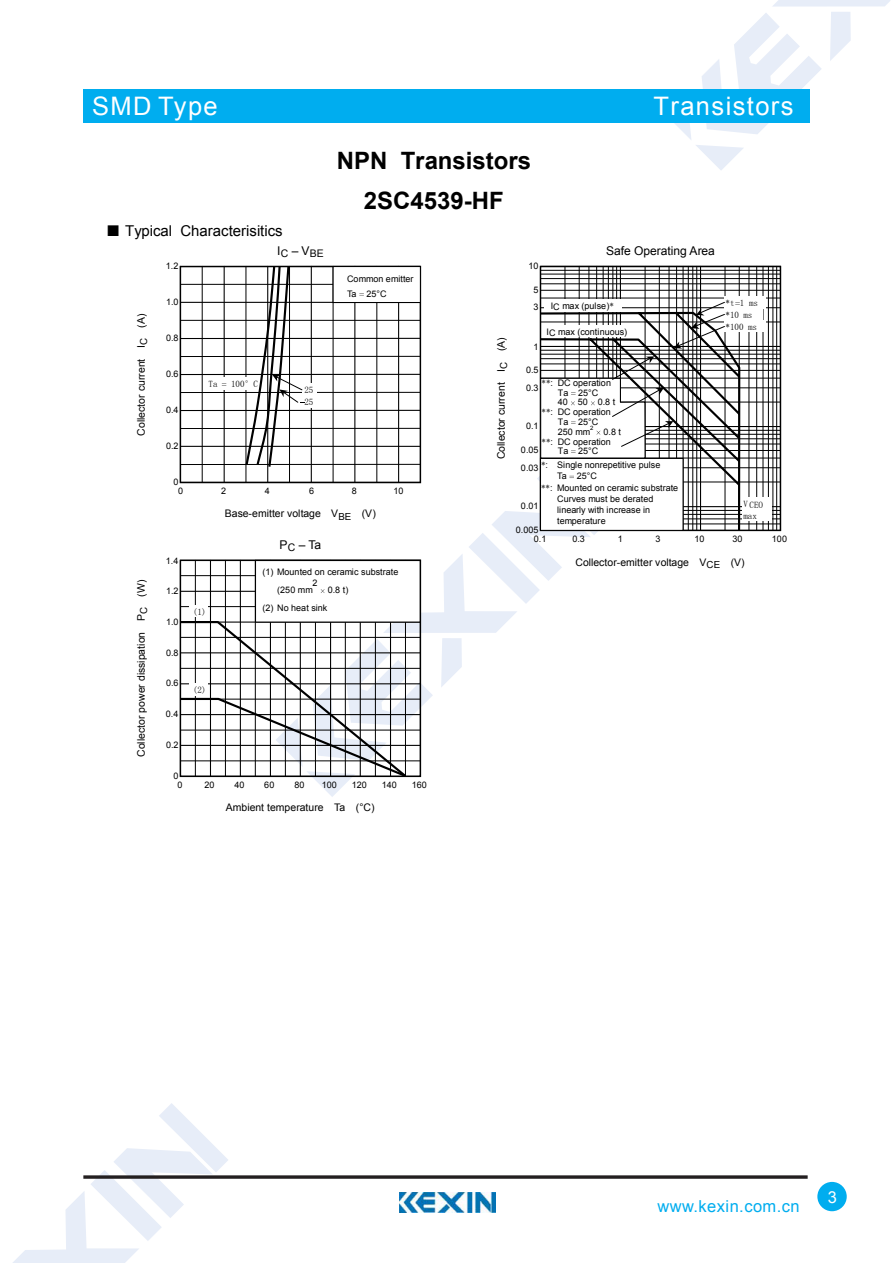
<style>
.page{position:relative;width:893px;height:1263px;background:#fff}
.page>*{position:absolute;margin:0;border:0;box-sizing:border-box;transform-origin:0 0}
.t1{font:25.5px "Arial";letter-spacing:.055em;color:#fff}
.t2{font:700 24px/39.3px "Arial";color:#000;text-align:center}
.t3{font:16.5px "Arial";letter-spacing:.025em;color:#00adef}
.t4{font:16.5px "Arial";color:#fff}
.t5{font:15px "Arial";color:#000}
.t6{font:12px "Arial";letter-spacing:-.005em;color:#000}
.t7{font:10.5px "Arial";color:#000}
.t8{font:9px/18px "Arial";color:#000}
.t9{font:9px/12px "Arial";color:#000}
.t10{font:6px "Arial";color:#000}
.s1{font-family:"Sim Sun"}
.s2{font-family:"Times New Roman"}
</style>
<div class="page">
<svg style="left:674px;top:0;width:216px;height:170px"></svg>
<svg style="left:13px;top:1103px;width:215px;height:160px"></svg>
<div style="left:83px;top:89px;width:726px;height:34px;background:#00adef"></div>
<svg style="left:83px;top:1175px;width:725px;height:4px;background:#433f40"></svg>
<div style="left:817px;top:1182px;width:30px;height:29px;background:#00adef;border-radius:50%"></div>
<img style="left:400px;top:1193px;width:95px;height:20px">
<hr style="left:748px;top:266px;width:1px;height:264px;background:#000">
<hr style="left:725px;top:266px;width:1px;height:264px;background:#000">
<hr style="left:739px;top:266px;width:1px;height:264px;background:#000">
<hr style="left:756px;top:266px;width:1px;height:264px;background:#000">
<hr style="left:763px;top:266px;width:1px;height:264px;background:#000">
<hr style="left:768px;top:266px;width:1px;height:264px;background:#000">
<hr style="left:772px;top:266px;width:1px;height:264px;background:#000">
<hr style="left:776px;top:266px;width:1px;height:264px;background:#000">
<hr style="left:540px;top:426px;width:240px;height:1px;background:#000">
<hr style="left:541px;top:378px;width:239px;height:1px;background:#000">
<hr style="left:541px;top:402px;width:239px;height:1px;background:#000">
<hr style="left:541px;top:387px;width:239px;height:1px;background:#000">
<hr style="left:541px;top:370px;width:239px;height:1px;background:#000">
<hr style="left:541px;top:364px;width:239px;height:1px;background:#000">
<hr style="left:541px;top:358px;width:239px;height:1px;background:#000">
<hr style="left:541px;top:354px;width:239px;height:1px;background:#000">
<hr style="left:541px;top:350px;width:239px;height:1px;background:#000">
<hr style="left:540px;top:506px;width:240px;height:1px;background:#000">
<hr style="left:541px;top:458px;width:239px;height:1px;background:#000">
<hr style="left:541px;top:482px;width:239px;height:1px;background:#000">
<hr style="left:541px;top:467px;width:239px;height:1px;background:#000">
<hr style="left:541px;top:450px;width:239px;height:1px;background:#000">
<hr style="left:541px;top:444px;width:239px;height:1px;background:#000">
<hr style="left:541px;top:438px;width:239px;height:1px;background:#000">
<hr style="left:541px;top:434px;width:239px;height:1px;background:#000">
<hr style="left:541px;top:430px;width:239px;height:1px;background:#000">
<hr style="left:541px;top:524px;width:239px;height:1px;background:#000">
<hr style="left:541px;top:519px;width:239px;height:1px;background:#000">
<hr style="left:541px;top:514px;width:239px;height:1px;background:#000">
<hr style="left:541px;top:510px;width:239px;height:1px;background:#000">
<hr style="left:540px;top:346px;width:240px;height:1px;background:#000">
<hr style="left:541px;top:298px;width:239px;height:1px;background:#000">
<hr style="left:541px;top:322px;width:239px;height:1px;background:#000">
<hr style="left:541px;top:307px;width:239px;height:1px;background:#000">
<hr style="left:541px;top:290px;width:239px;height:1px;background:#000">
<hr style="left:541px;top:283px;width:239px;height:1px;background:#000">
<hr style="left:541px;top:278px;width:239px;height:1px;background:#000">
<hr style="left:541px;top:274px;width:239px;height:1px;background:#000">
<hr style="left:541px;top:270px;width:239px;height:1px;background:#000">
<div style="left:723px;top:321px;width:42px;height:11px;background:#fff"></div>
<div style="left:723px;top:296px;width:42px;height:12px;background:#fff"></div>
<div style="left:723px;top:308px;width:39px;height:13px;background:#fff"></div>
<div style="left:741px;top:497px;width:30px;height:24px;background:#fff"></div>
<svg style="left:725px;top:332px;width:17px;height:200px"></svg>
<svg style="left:179px;top:265px;width:546px;height:532px"></svg>
<h1 class="t1" style="left:92px;top:89px;width:127px">SMD Type</h1>
<h3 class="t5" style="left:106px;top:221px;width:178px"><span class="s1">■</span> Typical Characterisitics</h3>
<p class="t7" style="left:134px;top:436px;width:123px;rotate:-90deg">Collector current I<sub>C</sub> (A)</p>
<p class="t8" style="left:166px;top:257px;width:14px">1.2</p>
<p class="t8" style="left:166px;top:293px;width:14px">1.0</p>
<p class="t8" style="left:166px;top:329px;width:14px">0.8</p>
<p class="t8" style="left:166px;top:365px;width:14px">0.6</p>
<p class="t8" style="left:166px;top:401px;width:14px">0.4</p>
<p class="t8" style="left:166px;top:437px;width:14px">0.2</p>
<h3 class="t6" style="left:277px;top:243px;width:48px">I<sub>C</sub> – V<sub>BE</sub></h3>
<p class="t9" style="left:208px;top:378px;width:11px">Ta</p>
<p class="t9" style="left:231px;top:378px;width:29px">100°C</p>
<p class="t9" style="left:304px;top:384px;width:11px">25<br>25</p>
<h2 class="t2" style="left:337px;top:142px;width:196px">NPN Transistors<br>2SC4539-HF</h2>
<p class="t8" style="left:347px;top:271px;width:68px;line-height:14.7px">Common emitter<br>Ta 25°C</p>
<p class="t8" style="left:529px;top:257px;width:12px">10</p>
<p class="t8" style="left:534px;top:281px;width:7px">5</p>
<h1 class="t1" style="left:654px;top:89px;width:141px">Transistors</h1>
<h3 class="t6" style="left:606px;top:243px;width:110px">Safe Operating Area</h3>
<p class="t7" style="left:494px;top:459px;width:123px;rotate:-90deg">Collector current I<sub>C</sub> (A)</p>
<p class="t8" style="left:533px;top:298px;width:7px">3</p>
<p class="t8" style="left:533px;top:337px;width:7px">1</p>
<p class="t8" style="left:551px;top:297px;width:65px">IC max (pulse)<span class="s2">*</span></p>
<p class="t8" style="left:547px;top:323px;width:82px">IC max (continuous)</p>
<p class="t8" style="left:526px;top:362px;width:14px;line-height:17.4px">0.5<br>0.3</p>
<p class="t8" style="left:541px;top:374px;width:71px"><span class="s2">**</span>: DC operation</p>
<p class="t8" style="left:558px;top:384px;width:42px">Ta 25°C</p>
<p class="t8" style="left:558px;top:393px;width:59px">40 50 0.8 t</p>
<p class="t8" style="left:541px;top:403px;width:71px"><span class="s2">**</span>: DC operation</p>
<p class="t8" style="left:558px;top:413px;width:42px">Ta 25°C</p>
<p class="t8" style="left:558px;top:423px;width:34px">250 mm</p>
<p class="t8" style="left:526px;top:417px;width:14px">0.1</p>
<p class="t10" style="left:590px;top:424px;width:5px">2</p>
<p class="t8" style="left:603px;top:423px;width:19px">0.8 t</p>
<p class="t8" style="left:541px;top:432px;width:71px"><span class="s2">**</span>: DC operation</p>
<p class="t8" style="left:558px;top:442px;width:42px">Ta 25°C</p>
<p class="t8" style="left:521px;top:441px;width:19px">0.05</p>
<p class="t9" style="left:725px;top:297px;width:34px"><span class="s2">*</span>t 1 ms <span class="s2">*</span>10 ms</p>
<p class="t9" style="left:725px;top:321px;width:33px"><span class="s2">*</span>100 ms</p>
<p class="t7" style="left:134px;top:757px;width:179px;rotate:-90deg">Collector power dissipation P<sub>C</sub> (W)</p>
<p class="t8" style="left:174px;top:473px;width:7px">0</p>
<p class="t8" style="left:178px;top:482px;width:7px">0</p>
<p class="t8" style="left:221px;top:482px;width:7px">2</p>
<p class="t8" style="left:309px;top:482px;width:7px">6</p>
<p class="t8" style="left:265px;top:482px;width:7px">4</p>
<p class="t8" style="left:352px;top:482px;width:7px">8</p>
<p class="t8" style="left:394px;top:482px;width:12px">10</p>
<p class="t7" style="left:225px;top:507px;width:153px">Base-emitter voltage V<sub>BE</sub> (V)</p>
<p class="t8" style="left:166px;top:552px;width:14px">1.4</p>
<p class="t8" style="left:166px;top:582px;width:14px">1.2</p>
<p class="t8" style="left:166px;top:613px;width:14px">1.0</p>
<p class="t8" style="left:166px;top:644px;width:14px">0.8</p>
<p class="t8" style="left:166px;top:674px;width:14px">0.6</p>
<p class="t8" style="left:166px;top:705px;width:14px">0.4</p>
<p class="t8" style="left:166px;top:736px;width:14px">0.2</p>
<p class="t8" style="left:173px;top:767px;width:7px">0</p>
<p class="t8" style="left:178px;top:776px;width:7px">0</p>
<h3 class="t6" style="left:280px;top:537px;width:43px">P<sub>C</sub> – Ta</h3>
<p class="t9" style="left:193px;top:606px;width:15px">(1)</p>
<p class="t9" style="left:193px;top:684px;width:15px">(2)</p>
<p class="t8" style="left:277px;top:563px;width:123px;text-indent:-15px">(1) Mounted on ceramic substrate (250 mm</p>
<p class="t8" style="left:313px;top:574px;width:7px">2</p>
<p class="t8" style="left:328px;top:581px;width:22px">0.8 t)</p>
<p class="t8" style="left:262px;top:599px;width:67px">(2) No heat sink</p>
<p class="t8" style="left:204px;top:776px;width:12px">20</p>
<p class="t8" style="left:234px;top:776px;width:12px">40</p>
<p class="t8" style="left:322px;top:776px;width:17px">100</p>
<p class="t8" style="left:264px;top:776px;width:12px">60</p>
<p class="t8" style="left:294px;top:776px;width:12px">80</p>
<p class="t8" style="left:352px;top:776px;width:17px">120</p>
<p class="t8" style="left:382px;top:776px;width:17px">140</p>
<p class="t8" style="left:412px;top:776px;width:17px">160</p>
<p class="t7" style="left:226px;top:801px;width:150px">Ambient temperature Ta (°C)</p>
<p class="t8" style="left:541px;top:456px;width:121px"><span class="s2">*</span>: Single nonrepetitive pulse</p>
<p class="t8" style="left:557px;top:467px;width:41px">Ta 25°C</p>
<p class="t8" style="left:541px;top:479px;width:139px"><span class="s2">**</span>: Mounted on ceramic substrate</p>
<p class="t8" style="left:557px;top:490px;width:98px">Curves must be derated</p>
<p class="t8" style="left:557px;top:501px;width:95px">linearly with increase in</p>
<p class="t8" style="left:557px;top:512px;width:50px">temperature</p>
<p class="t8" style="left:534px;top:530px;width:14px">0.1</p>
<p class="t8" style="left:521px;top:459px;width:19px">0.03</p>
<p class="t9" style="left:743px;top:500px;width:21px;line-height:10.5px">V CEO max</p>
<p class="t8" style="left:521px;top:497px;width:19px">0.01</p>
<p class="t8" style="left:516px;top:521px;width:24px">0.005</p>
<p class="t8" style="left:655px;top:530px;width:7px">3</p>
<p class="t8" style="left:694px;top:530px;width:12px">10</p>
<p class="t8" style="left:732px;top:530px;width:12px">30</p>
<p class="t8" style="left:772px;top:530px;width:17px">100</p>
<p class="t8" style="left:572px;top:530px;width:14px">0.3</p>
<p class="t8" style="left:618px;top:530px;width:7px">1</p>
<p class="t7" style="left:575px;top:555px;width:171px">Collector-emitter voltage V<sub>CE</sub> (V)</p>
<h3 class="t3" style="left:657px;top:1196px;width:144px">www.kexin.com.cn</h3>
<h3 class="t4" style="left:828px;top:1186px;width:11px">3</h3>
</div>
